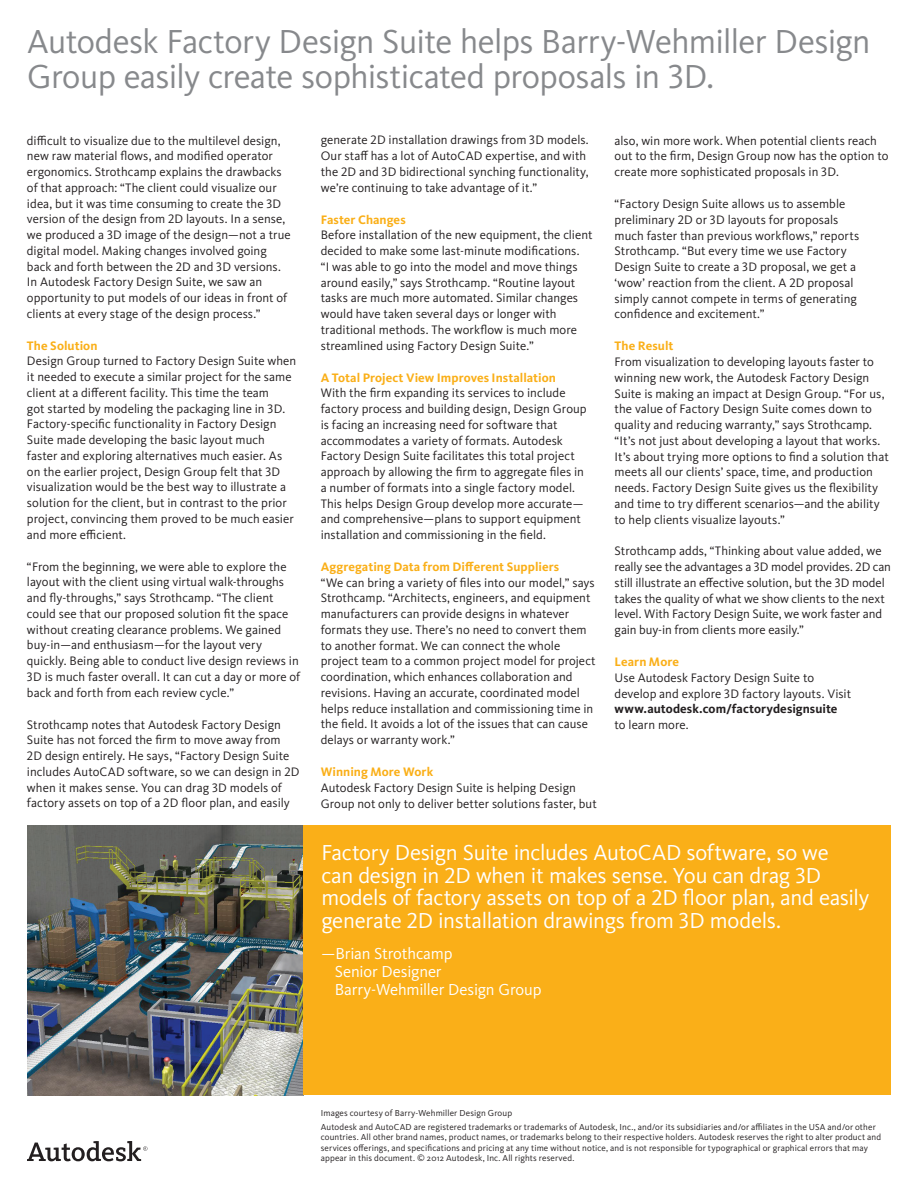
<style>
.page{position:relative;width:918px;height:1188px;background:#fff}
.page>*{position:absolute;margin:0;border:0;box-sizing:border-box;transform-origin:0 0}
.t1{font:34.5px/34.5px "Kievit Pro";letter-spacing:-.02em;color:#87898c}
.t2{font:22.5px/22.5px "Kievit Pro";letter-spacing:-.015em;color:#fff}
.t3{font:16.5px/18px "Kievit Pro";letter-spacing:-.01em;color:#fff}
.t4{font:12.75px/15.8px "Kievit Pro";color:#231f20}
.t5{font:700 12.75px "Kievit Pro";letter-spacing:.005em;color:#faaf18}
.t6{font:700 12.75px "Kievit Pro";letter-spacing:.005em;color:#231f20}
.t7{font:9px/10.5px "Kievit Pro";letter-spacing:.015em;color:#231f20}
</style>
<div class="page">
<img style="left:27px;top:825px;width:276px;height:270px">
<div style="left:303px;top:825px;width:588px;height:270px;background:#faaf18"></div>
<svg style="left:27px;top:1141px;width:120px;height:20px"></svg>
<h1 class="t1" style="left:27px;top:24px;width:845px">Autodesk Factory Design Suite helps Barry-Wehmiller Design<br>Group easily create sophisticated proposals in 3D.</h1>
<p class="t4" style="left:27px;top:132px;width:265px">difficult to visualize due to the multilevel design, new raw material flows, and modified operator ergonomics. Strothcamp explains the drawbacks of that approach: “The client could visualize our idea, but it was time consuming to create the 3D version of the design from 2D layouts. In a sense, we produced a 3D image of the design—not a true digital model. Making changes involved going back and forth between the 2D and 3D versions.<br>In Autodesk Factory Design Suite, we saw an opportunity to put models of our ideas in front of clients at every stage of the design process.”</p>
<p class="t5" style="left:27px;top:338px;width:72px">The Solution</p>
<p class="t4" style="left:27px;top:353px;width:271px">Design Group turned to Factory Design Suite when it needed to execute a similar project for the same client at a different facility. This time the team<br>got started by modeling the packaging line in 3D.<br>Factory-specific functionality in Factory Design Suite made developing the basic layout much faster and exploring alternatives much easier. As on the earlier project, Design Group felt that 3D visualization would be the best way to illustrate a solution for the client, but in contrast to the prior project, convincing them proved to be much easier and more efficient.</p>
<p class="t4" style="left:27px;top:558px;width:275px">“From the beginning, we were able to explore the layout with the client using virtual walk-throughs and fly-throughs,” says Strothcamp. “The client could see that our proposed solution fit the space without creating clearance problems. We gained buy-in—and enthusiasm—for the layout very quickly. Being able to conduct live design reviews in 3D is much faster overall. It can cut a day or more of back and forth from each review cycle.”</p>
<p class="t4" style="left:27px;top:716px;width:274px">Strothcamp notes that Autodesk Factory Design Suite has not forced the firm to move away from<br>2D design entirely. He says, “Factory Design Suite includes AutoCAD software, so we can design in 2D when it makes sense. You can drag 3D models of factory assets on top of a 2D floor plan, and easily</p>
<p class="t4" style="left:321px;top:132px;width:269px">generate 2D installation drawings from 3D models.<br>Our staff has a lot of AutoCAD expertise, and with the 2D and 3D bidirectional synching functionality, we’re continuing to take advantage of it.”</p>
<p class="t5" style="left:321px;top:212px;width:86px">Faster Changes</p>
<p class="t4" style="left:321px;top:227px;width:273px">Before installation of the new equipment, the client decided to make some last-minute modifications.<br>“I was able to go into the model and move things around easily,” says Strothcamp. “Routine layout tasks are much more automated. Similar changes would have taken several days or longer with traditional methods. The workflow is much more streamlined using Factory Design Suite.”</p>
<p class="t5" style="left:321px;top:370px;width:237px">A Total Project View Improves Installation</p>
<p class="t4" style="left:321px;top:385px;width:267px">With the firm expanding its services to include factory process and building design, Design Group is facing an increasing need for software that accommodates a variety of formats. Autodesk Factory Design Suite facilitates this total project approach by allowing the firm to aggregate files in a number of formats into a single factory model.<br>This helps Design Group develop more accurate— and comprehensive—plans to support equipment installation and commissioning in the field.</p>
<p class="t5" style="left:321px;top:559px;width:240px">Aggregating Data from Different Suppliers</p>
<p class="t4" style="left:321px;top:574px;width:276px">“We can bring a variety of files into our model,” says Strothcamp. “Architects, engineers, and equipment manufacturers can provide designs in whatever formats they use. There’s no need to convert them to another format. We can connect the whole project team to a common project model for project coordination, which enhances collaboration and revisions. Having an accurate, coordinated model helps reduce installation and commissioning time in the field. It avoids a lot of the issues that can cause delays or warranty work.”</p>
<p class="t5" style="left:321px;top:764px;width:114px">Winning More Work</p>
<p class="t4" style="left:321px;top:780px;width:278px">Autodesk Factory Design Suite is helping Design<br>Group not only to deliver better solutions faster, but</p>
<p class="t4" style="left:615px;top:132px;width:275px">also, win more work. When potential clients reach out to the firm, Design Group now has the option to create more sophisticated proposals in 3D.</p>
<p class="t4" style="left:615px;top:196px;width:246px">“Factory Design Suite allows us to assemble preliminary 2D or 3D layouts for proposals much faster than previous workflows,” reports Strothcamp. “But every time we use Factory Design Suite to create a 3D proposal, we get a ‘wow’ reaction from the client. A 2D proposal simply cannot compete in terms of generating confidence and excitement.”</p>
<p class="t5" style="left:615px;top:338px;width:60px">The Result</p>
<p class="t4" style="left:615px;top:354px;width:276px">From visualization to developing layouts faster to winning new work, the Autodesk Factory Design Suite is making an impact at Design Group. “For us, the value of Factory Design Suite comes down to quality and reducing warranty,” says Strothcamp. “It’s not just about developing a layout that works.<br>It’s about trying more options to find a solution that meets all our clients’ space, time, and production needs. Factory Design Suite gives us the flexibility and time to try different scenarios—and the ability to help clients visualize layouts.”</p>
<p class="t4" style="left:615px;top:543px;width:278px">Strothcamp adds, “Thinking about value added, we really see the advantages a 3D model provides. 2D can still illustrate an effective solution, but the 3D model takes the quality of what we show clients to the next level. With Factory Design Suite, we work faster and gain buy-in from clients more easily.”</p>
<p class="t5" style="left:615px;top:654px;width:66px">Learn More</p>
<p class="t4" style="left:615px;top:670px;width:238px">Use Autodesk Factory Design Suite to develop and explore 3D factory layouts. Visit</p>
<p class="t6" style="left:615px;top:701px;width:224px">www.autodesk.com/factorydesignsuite</p>
<p class="t4" style="left:615px;top:717px;width:75px">to learn more.</p>
<h2 class="t2" style="left:321px;top:841px;width:549px">Factory Design Suite includes AutoCAD software, so we<br>can design in 2D when it makes sense. You can drag 3D models of factory assets on top of a 2D floor plan, and easily generate 2D installation drawings from 3D models.</h2>
<p class="t3" style="left:335px;top:944px;width:208px;text-indent:-13px">—Brian Strothcamp<br>Senior Designer<br>Barry-Wehmiller Design Group</p>
<p class="t7" style="left:321px;top:1106px;width:557px;line-height:13.8px">Images courtesy of Barry-Wehmiller Design Group<br>Autodesk and AutoCAD are registered trademarks or trademarks of Autodesk, Inc., and/or its subsidiaries and/or affiliates in the USA and/or other</p>
<p class="t7" style="left:321px;top:1132px;width:562px">countries. All other brand names, product names, or trademarks belong to their respective holders. Autodesk reserves the right to alter product and services offerings, and specifications and pricing at any time without notice, and is not responsible for typographical or graphical errors that may appear in this document. © 2012 Autodesk, Inc. All rights reserved.</p>
</div>
